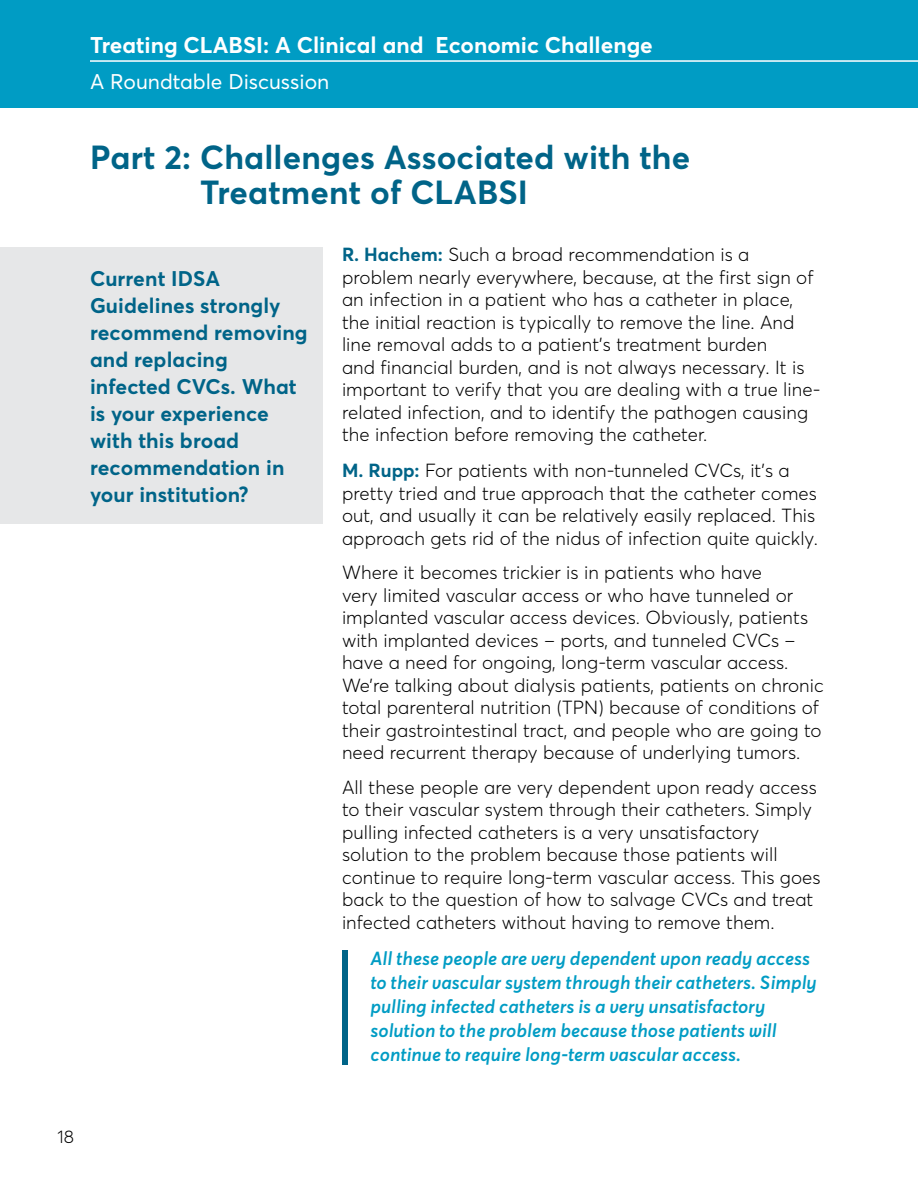
<style>
.page{position:relative;width:918px;height:1188px;background:#fff}
.page>*{position:absolute;margin:0;border:0;box-sizing:border-box;transform-origin:0 0}
.t1{font:700 33px/34.5px "Averta";letter-spacing:.005em;color:#006488}
.t2{font:700 22.5px "Averta";color:#fff}
.t3{font:700 21px/27px "Averta";letter-spacing:.005em;color:#006488}
.t4{font:21px "Averta";color:#fff}
.t5{font:300 18.75px/22.5px "Averta";letter-spacing:.005em;color:#000}
.t6{font:italic 600 18.75px/24px "Averta";color:#009cc4}
.t7{font:300 18px "Averta";color:#000}
.s1{font-weight:700;color:#006488}
</style>
<div class="page">
<div style="left:0;top:0;width:918px;height:108px;background:#009cc4"></div>
<hr style="left:90px;top:60px;width:828px;height:2px;background:#fff">
<div style="left:0;top:247px;width:322px;height:277px;background:#e6e7e8"></div>
<div style="left:342px;top:950px;width:6px;height:115px;background:#006488"></div>
<p class="t2" style="left:90px;top:31px;width:564px">Treating CLABSI: A Clinical and Economic Challenge</p>
<p class="t4" style="left:90px;top:68px;width:241px">A Roundtable Discussion</p>
<h1 class="t1" style="left:200px;top:140px;width:492px;text-indent:-110px">Part 2: Challenges Associated with the<br>Treatment of CLABSI</h1>
<p class="t3" style="left:90px;top:265px;width:219px">Current IDSA<br>Guidelines strongly recommend removing and replacing infected CVCs. What is your experience with this broad recommendation in your institution?</p>
<p class="t5" style="left:342px;top:243px;width:480px"><span class="s1">R. Hachem:</span> Such a broad recommendation is a problem nearly everywhere, because, at the first sign of an infection in a patient who has a catheter in place, the initial reaction is typically to remove the line. And line removal adds to a patient’s treatment burden<br>and financial burden, and is not always necessary. It is important to verify that you are dealing with a true line&shy;related infection, and to identify the pathogen causing the infection before removing the catheter.</p>
<p class="t5" style="left:342px;top:459px;width:477px"><span class="s1">M. Rupp:</span> For patients with non-tunneled CVCs, it’s a pretty tried and true approach that the catheter comes out, and usually it can be relatively easily replaced. This approach gets rid of the nidus of infection quite quickly.</p>
<p class="t5" style="left:342px;top:561px;width:483px">Where it becomes trickier is in patients who have<br>very limited vascular access or who have tunneled or implanted vascular access devices. Obviously, patients with implanted devices – ports, and tunneled CVCs – have a need for ongoing, long-term vascular access.<br>We’re talking about dialysis patients, patients on chronic total parenteral nutrition (TPN) because of conditions of their gastrointestinal tract, and people who are going to need recurrent therapy because of underlying tumors.</p>
<p class="t5" style="left:342px;top:776px;width:480px">All these people are very dependent upon ready access to their vascular system through their catheters. Simply pulling infected catheters is a very unsatisfactory solution to the problem because those patients will continue to require long-term vascular access. This goes back to the question of how to salvage CVCs and treat infected catheters without having to remove them.</p>
<p class="t6" style="left:370px;top:947px;width:448px">All these people are very dependent upon ready access to their vascular system through their catheters. Simply pulling infected catheters is a very unsatisfactory solution to the problem because those patients will continue to require long-term vascular access.</p>
<p class="t7" style="left:58px;top:1125px;width:18px">18</p>
</div>
